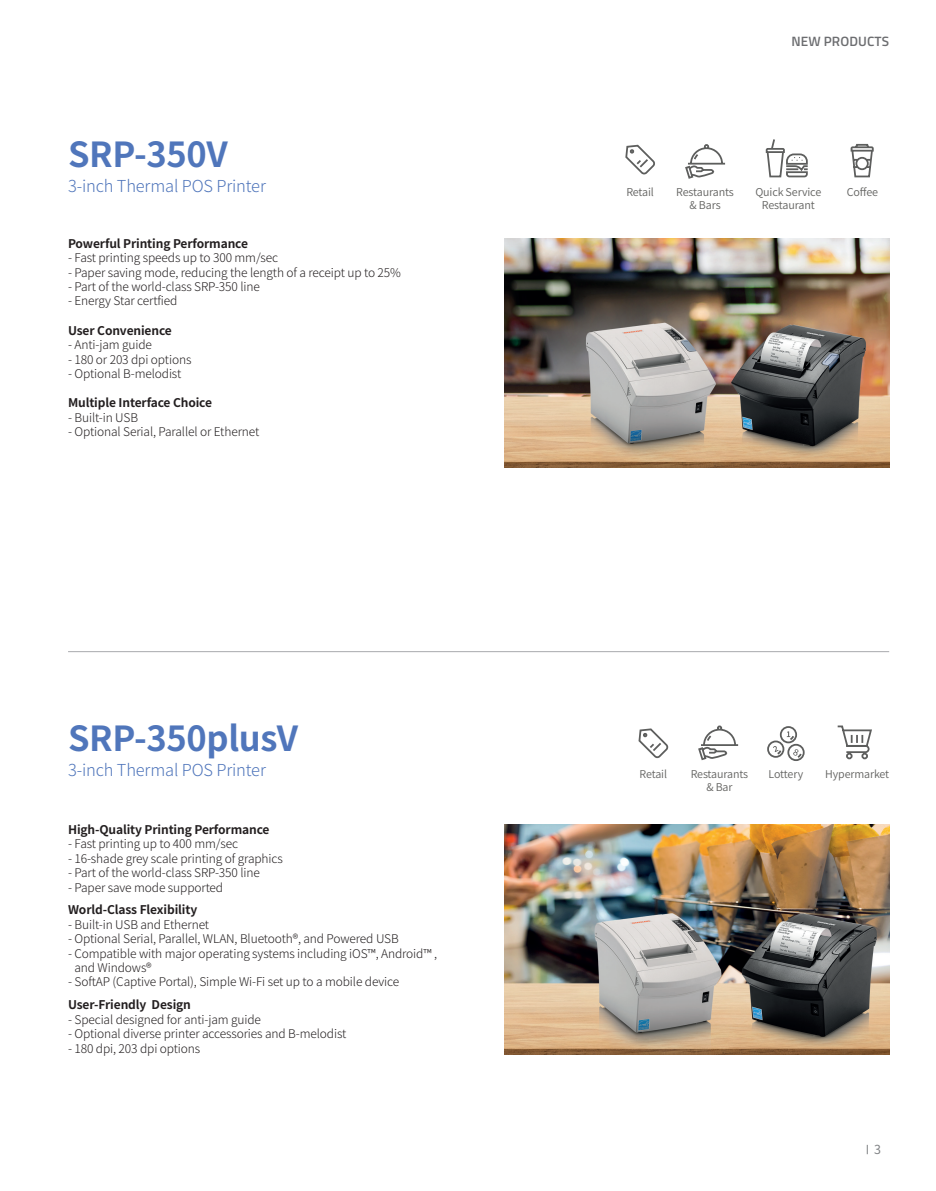
<style>
.page{position:relative;width:936px;height:1191px;background:#fff}
.page>*{position:absolute;margin:0;border:0;box-sizing:border-box;transform-origin:0 0}
.t1{font:700 34.5px "Noto Sans CJ Kkr";letter-spacing:-.01em;color:#5076bb}
.t2{font:300 16.5px "Noto Sans CJ Kkr";letter-spacing:-.01em;color:#5076bb}
.t3{font:600 13.5px "Titillium Web";letter-spacing:.01em;color:#6c6d70}
.t4{font:12.45px "Noto Sans CJ Kkr";color:#808285}
.t5{font:300 12px/14.4px "Noto Sans CJ Kkr";letter-spacing:-.01em;color:#231f20}
.t6{font:700 12px "Noto Sans CJ Kkr";letter-spacing:-.01em;color:#231f20}
.t7{font:600 10.8px/12.9px "Noto Sans CJ Kkr";letter-spacing:-.01em;color:#636361;text-align:center}
</style>
<div class="page">
<hr style="left:68px;top:651px;width:821px;height:1px;background:#a8a9ad">
<svg style="left:685px;top:144px;width:41px;height:35px"></svg>
<svg style="left:625px;top:144px;width:30px;height:31px"></svg>
<img style="left:504px;top:238px;width:385px;height:230px">
<svg style="left:765px;top:139px;width:43px;height:39px"></svg>
<svg style="left:850px;top:143px;width:24px;height:35px"></svg>
<img style="left:504px;top:824px;width:385px;height:230px">
<svg style="left:638px;top:728px;width:31px;height:31px"></svg>
<svg style="left:767px;top:726px;width:38px;height:35px"></svg>
<svg style="left:698px;top:725px;width:41px;height:36px"></svg>
<svg style="left:837px;top:725px;width:35px;height:35px"></svg>
<h1 class="t1" style="left:68px;top:135px;width:161px">SRP-350V</h1>
<h2 class="t2" style="left:68px;top:176px;width:199px">3-inch Thermal POS Printer</h2>
<p class="t6" style="left:68px;top:237px;width:181px">Powerful Printing Performance</p>
<p class="t5" style="left:68px;top:251px;width:212px">- Fast printing speeds up to 300 mm/sec</p>
<p class="t5" style="left:68px;top:265px;width:334px">- Paper saving mode, reducing the length of a receipt up to 25%</p>
<p class="t5" style="left:68px;top:280px;width:193px">- Part of the world-class SRP-350 line</p>
<p class="t5" style="left:68px;top:294px;width:111px">- Energy Star certfied</p>
<p class="t6" style="left:68px;top:323px;width:105px">User Convenience</p>
<p class="t5" style="left:68px;top:338px;width:85px">- Anti-jam guide</p>
<p class="t5" style="left:68px;top:352px;width:125px">- 180 or 203 dpi options</p>
<p class="t5" style="left:68px;top:367px;width:115px">- Optional B-melodist</p>
<p class="t6" style="left:68px;top:396px;width:145px">Multiple Interface Choice</p>
<p class="t5" style="left:68px;top:410px;width:71px">- Built-in USB</p>
<p class="t5" style="left:68px;top:425px;width:193px">- Optional Serial, Parallel or Ethernet</p>
<h1 class="t1" style="left:68px;top:719px;width:232px">SRP-350plusV</h1>
<h2 class="t2" style="left:68px;top:760px;width:199px">3-inch Thermal POS Printer</h2>
<p class="t6" style="left:68px;top:822px;width:203px">High-Quality Printing Performance</p>
<p class="t5" style="left:68px;top:837px;width:171px">- Fast printing up to 400 mm/sec</p>
<p class="t5" style="left:68px;top:851px;width:216px">- 16-shade grey scale printing of graphics</p>
<p class="t5" style="left:68px;top:865px;width:193px">- Part of the world-class SRP-350 line</p>
<p class="t5" style="left:68px;top:880px;width:157px">- Paper save mode supported</p>
<p class="t6" style="left:68px;top:903px;width:131px">World-Class Flexibility</p>
<p class="t5" style="left:68px;top:917px;width:142px">- Built-in USB and Ethernet</p>
<p class="t5" style="left:68px;top:932px;width:332px">- Optional Serial, Parallel, WLAN, Bluetooth®, and Powered USB</p>
<p class="t5" style="left:74px;top:946px;width:364px;text-indent:-6px">- Compatible with major operating systems including iOS™, Android™ , and Windows®</p>
<p class="t5" style="left:68px;top:975px;width:333px">- SoftAP (Captive Portal), Simple Wi-Fi set up to a mobile device</p>
<p class="t6" style="left:68px;top:998px;width:124px">User-Friendly Design</p>
<p class="t5" style="left:68px;top:1012px;width:194px">- Special designed for anti-jam guide</p>
<p class="t5" style="left:68px;top:1026px;width:280px">- Optional diverse printer accessories and B-melodist</p>
<p class="t5" style="left:68px;top:1041px;width:134px">- 180 dpi, 203 dpi options</p>
<p class="t3" style="left:791px;top:31px;width:99px">NEW PRODUCTS</p>
<p class="t7" style="left:626px;top:185px;width:29px">Retail</p>
<p class="t7" style="left:676px;top:185px;width:59px">Restaurants</p>
<p class="t7" style="left:846px;top:185px;width:33px">Coffee</p>
<p class="t7" style="left:689px;top:198px;width:33px">&amp; Bars</p>
<p class="t7" style="left:755px;top:185px;width:67px">Quick Service<br>Restaurant</p>
<p class="t7" style="left:639px;top:768px;width:29px">Retail</p>
<p class="t7" style="left:690px;top:768px;width:59px">Restaurants</p>
<p class="t7" style="left:768px;top:768px;width:36px">Lottery</p>
<p class="t7" style="left:825px;top:768px;width:65px">Hypermarket</p>
<p class="t7" style="left:706px;top:780px;width:28px">&amp; Bar</p>
<p class="t4" style="left:874px;top:1142px;width:8px">3</p>
</div>
